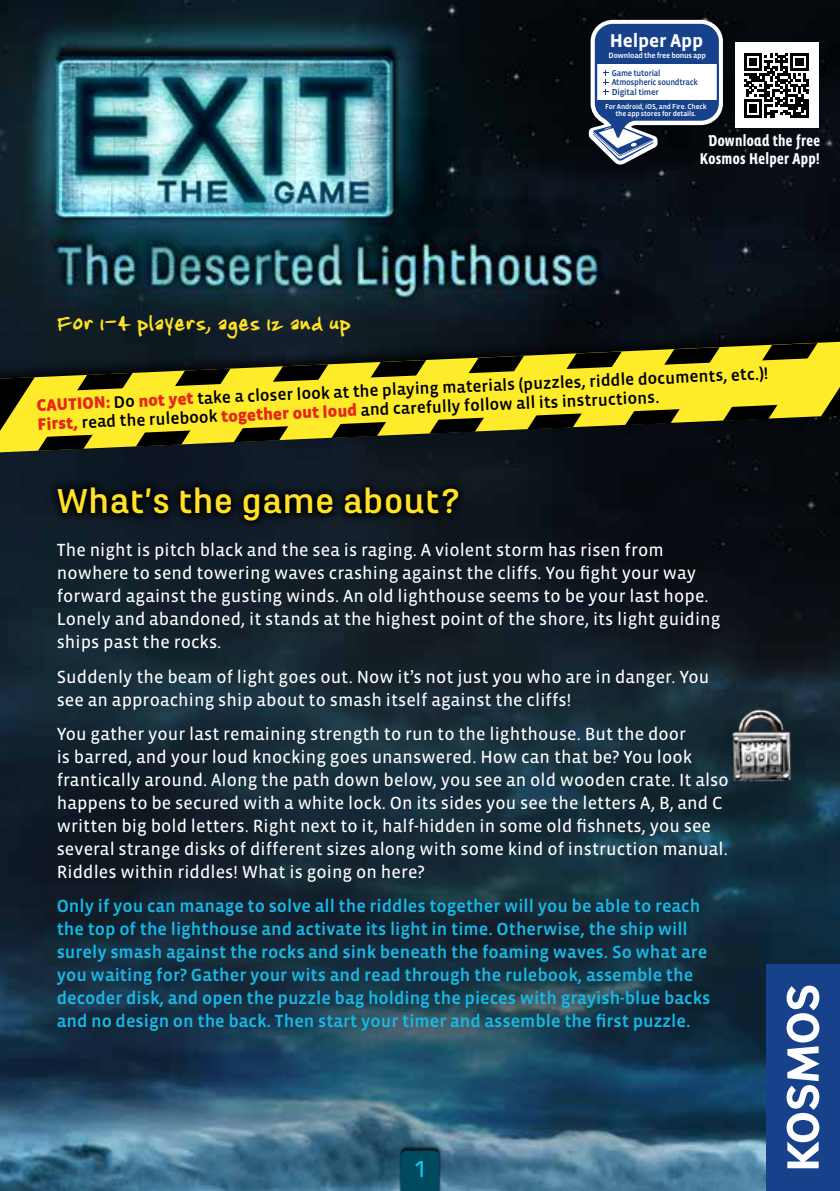
<style>
.page{position:relative;width:840px;height:1191px;background:#fff}
.page>*{position:absolute;margin:0;border:0;box-sizing:border-box;transform-origin:0 0}
.t1{font:700 36px "Marianina X Wd FY";color:#ffe225}
.t2{font:30px "Jenkinsv 20 Thik";letter-spacing:.03em;color:#ffe225}
.t3{font:700 24px "Marianina X Wd FY";color:#16bae7}
.t4{font:700 19px "Vista Sans OT";letter-spacing:-.01em;color:#fff}
.t5{font:18px/23px "Vista Sans OT";letter-spacing:.005em;color:#fff}
.t6{font:500 18px/23px "Vista Sans OT";color:#16bae7}
.t7{font:500 17px/18.6px "Vista Sans OT";color:#000}
.t8{font:700 16px/18px "Vista Sans Nar OT";letter-spacing:.02em;color:#fff;text-align:center}
.t9{font:500 8.8px/9.4px "Vista Sans OT";letter-spacing:-.03em;color:#17428b;scale:.94 1}
.t10{font:500 7.8px "Vista Sans OT";letter-spacing:-.03em;color:#fff}
.t11{font:500 7.2px/6.6px "Vista Sans OT";letter-spacing:-.015em;color:#fff;text-align:center}
.s1{font-weight:900;color:#e52713}
</style>
<div class="page">
<img style="left:0;top:0;width:839px;height:1191px">
<svg style="left:588px;top:20px;width:134px;height:145px"></svg>
<div style="left:765px;top:964px;width:74px;height:227px;background:#17428b"></div>
<svg style="left:786px;top:985px;width:33px;height:183px"></svg>
<div style="left:398px;top:1146px;width:43px;height:45px;background:#000;opacity:.75"></div>
<div style="left:400px;top:1150px;width:39px;height:41px;background:#004a5e"></div>
<img style="left:727px;top:705px;width:68px;height:80px">
<div style="left:734px;top:43px;width:84px;height:85px;background:#fff"></div>
<svg style="left:744px;top:53px;width:64px;height:64px"></svg>
<svg style="left:48px;top:478px;width:420px;height:52px;background:#091118"></svg>
<div style="left:0;top:324px;width:839px;height:133px;background:#000;opacity:.75"></div>
<svg style="left:0;top:343px;width:839px;height:108px;background:#393b1a"></svg>
<svg style="left:36px;top:358px;width:774px;height:79px;background:#b9ad21"></svg>
<p class="t4" style="left:609px;top:31px;width:95px">Helper App</p>
<p class="t10" style="left:608px;top:52px;width:99px">Download the free bonus app</p>
<p class="t9" style="left:611px;top:68px;width:93px">Game tutorial<br>Atmospheric soundtrack<br>Digital timer</p>
<p class="t11" style="left:604px;top:104px;width:103px">For Android, iOS, and Fire. Check the app stores for details.</p>
<h2 class="t2" style="left:57px;top:306px;width:295px">For 1-4 players, ages 12 and up</h2>
<p class="t8" style="left:699px;top:131px;width:122px">Download the free<br>Kosmos Helper App!</p>
<p class="t7" style="left:36px;top:400px;width:733px;rotate:-3deg"><sup>CAUTION:</sup> Do <sup>not</sup> <sup>yet</sup> take a closer look at the playing materials (puzzles, riddle documents, etc.)!<br><sup>First,</sup> read the rulebook <span class="s1">together out loud</span> and carefully follow all its instructions.</p>
<h1 class="t1" style="left:57px;top:482px;width:405px">What’s the game about?</h1>
<p class="t5" style="left:57px;top:539px;width:665px">The night is pitch black and the sea is raging. A violent storm has risen from nowhere to send towering waves crashing against the cliffs. You fight your way forward against the gusting winds. An old lighthouse seems to be your last hope.<br>Lonely and abandoned, it stands at the highest point of the shore, its light guiding ships past the rocks.</p>
<p class="t5" style="left:57px;top:665px;width:654px">Suddenly the beam of light goes out. Now it’s not just you who are in danger. You see an approaching ship about to smash itself against the cliffs!</p>
<p class="t5" style="left:57px;top:722px;width:673px">You gather your last remaining strength to run to the lighthouse. But the door<br>is barred, and your loud knocking goes unanswered. How can that be? You look frantically around. Along the path down below, you see an old wooden crate. It also happens to be secured with a white lock. On its sides you see the letters A, B, and C written big bold letters. Right next to it, half-hidden in some old fishnets, you see several strange disks of different sizes along with some kind of instruction manual.<br>Riddles within riddles! What is going on here?</p>
<p class="t6" style="left:57px;top:895px;width:655px">Only if you can manage to solve all the riddles together will you be able to reach the top of the lighthouse and activate its light in time. Otherwise, the ship will surely smash against the rocks and sink beneath the foaming waves. So what are you waiting for? Gather your wits and read through the rulebook, assemble the decoder disk, and open the puzzle bag holding the pieces with grayish-blue backs and no design on the back. Then start your timer and assemble the first puzzle.</p>
<h3 class="t3" style="left:412px;top:1156px;width:16px">1</h3>
</div>
